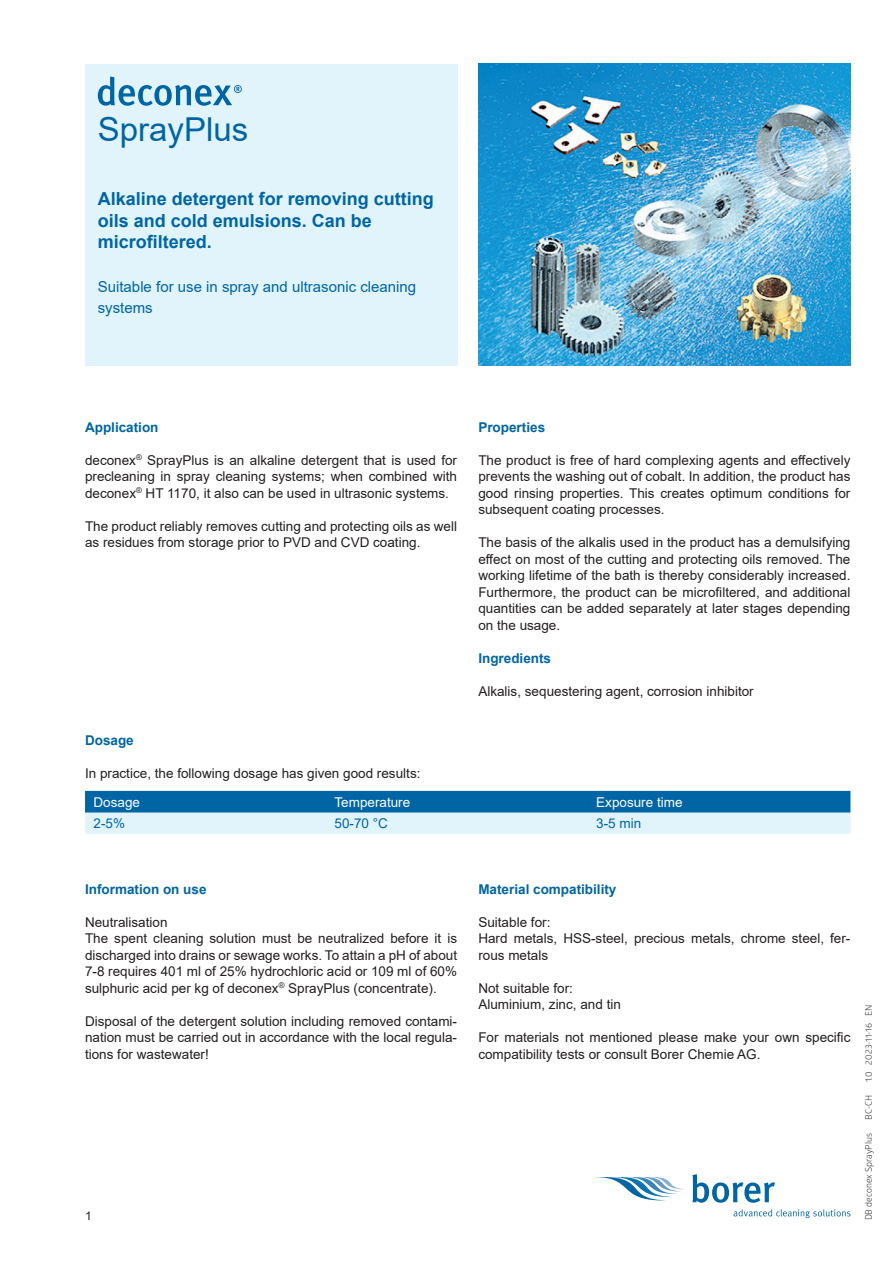
<style>
.page{position:relative;width:893px;height:1263px;background:#fff}
.page>*{position:absolute;margin:0;border:0;box-sizing:border-box;transform-origin:0 0}
.t1{font:33px "Arial";color:#0065a4}
.t2{font:700 18px/21.6px "Arial";color:#0065a4}
.t3{font:15px/21px "Arial";color:#0065a4}
.t4{font:13.5px/16.5px "Arial";color:#231f20}
.t5{font:700 13.5px "Arial";color:#0065a4}
.t6{font:13.5px "Arial";color:#fff}
.t7{font:13.5px "Arial";color:#0065a4}
.t8{font:12px "Arial";color:#231f20}
.t9{font:9px "Glober";color:#231f20}
</style>
<div class="page">
<div style="left:85px;top:64px;width:372px;height:302px;background:#e1f4fc"></div>
<svg style="left:98px;top:77px;width:144px;height:29px"></svg>
<svg style="left:595px;top:1177px;width:90px;height:23px"></svg>
<svg style="left:692px;top:1174px;width:83px;height:29px"></svg>
<svg style="left:734px;top:1209px;width:116px;height:9px"></svg>
<img style="left:479px;top:64px;width:371px;height:302px">
<svg style="left:85px;top:791px;width:765px;height:43px;background:#70accf"></svg>
<h1 class="t1" style="left:98px;top:107px;width:152px">SprayPlus</h1>
<h2 class="t2" style="left:98px;top:188px;width:338px">Alkaline detergent for removing cutting oils and cold emulsions. Can be microfiltered.</h2>
<p class="t3" style="left:98px;top:276px;width:320px">Suitable for use in spray and ultrasonic cleaning systems</p>
<p class="t5" style="left:85px;top:417px;width:75px">Application</p>
<p class="t4" style="left:85px;top:451px;width:374px;text-align:justify">deconex<sup>®</sup> SprayPlus is an alkaline detergent that is used for precleaning in spray cleaning systems; when combined with deconex<sup>®</sup> HT 1170, it also can be used in ultrasonic systems.</p>
<p class="t4" style="left:85px;top:517px;width:374px">The product reliably removes cutting and protecting oils as well as residues from storage prior to PVD and CVD coating.</p>
<p class="t5" style="left:478px;top:417px;width:68px">Properties</p>
<p class="t4" style="left:478px;top:451px;width:374px;text-align:justify">The product is free of hard complexing agents and effectively prevents the washing out of cobalt. In addition, the product has good rinsing properties. This creates optimum conditions for subsequent coating processes.</p>
<p class="t4" style="left:478px;top:534px;width:374px;text-align:justify">The basis of the alkalis used in the product has a demulsifying effect on most of the cutting and protecting oils removed. The working lifetime of the bath is thereby considerably increased.<br>Furthermore, the product can be microfiltered, and additional quantities can be added separately at later stages depending on the usage.</p>
<p class="t5" style="left:478px;top:648px;width:74px">Ingredients</p>
<p class="t4" style="left:478px;top:682px;width:277px">Alkalis, sequestering agent, corrosion inhibitor</p>
<p class="t5" style="left:85px;top:731px;width:50px">Dosage</p>
<p class="t4" style="left:85px;top:765px;width:337px">In practice, the following dosage has given good results:</p>
<p class="t6" style="left:94px;top:793px;width:48px">Dosage</p>
<p class="t6" style="left:334px;top:793px;width:77px">Temperature</p>
<p class="t6" style="left:596px;top:793px;width:88px">Exposure time</p>
<p class="t7" style="left:94px;top:814px;width:33px">2-5%</p>
<p class="t7" style="left:335px;top:814px;width:55px">50-70 °C</p>
<p class="t7" style="left:596px;top:814px;width:47px">3-5 min</p>
<p class="t5" style="left:85px;top:879px;width:123px">Information on use</p>
<p class="t4" style="left:85px;top:913px;width:374px">Neutralisation<br>The spent cleaning solution must be neutralized before it is discharged into drains or sewage works. To attain a pH of about 7-8 requires 401 ml of 25% hydrochloric acid or 109 ml of 60% sulphuric acid per kg of deconex<sup>®</sup> SprayPlus (concentrate).</p>
<p class="t4" style="left:85px;top:1012px;width:374px;text-align:justify">Disposal of the detergent solution including removed contami&shy;nation must be carried out in accordance with the local regula&shy;tions for wastewater!</p>
<p class="t8" style="left:85px;top:1208px;width:8px">1</p>
<p class="t5" style="left:478px;top:879px;width:140px">Material compatibility</p>
<p class="t4" style="left:478px;top:913px;width:374px">Suitable for:<br>Hard metals, HSS-steel, precious metals, chrome steel, fer&shy;rous metals</p>
<p class="t4" style="left:478px;top:979px;width:144px">Not suitable for:<br>Aluminium, zinc, and tin</p>
<p class="t4" style="left:478px;top:1029px;width:374px">For materials not mentioned please make your own specific compatibility tests or consult Borer Chemie AG.</p>
<p class="t9" style="left:862px;top:1082px;width:78px;rotate:-90deg">1.0 2023-11-16 EN</p>
<p class="t9" style="left:862px;top:1120px;width:26px;rotate:-90deg">BC-CH</p>
<p class="t9" style="left:862px;top:1220px;width:89px;rotate:-90deg">DB deconex SprayPlus</p>
</div>
